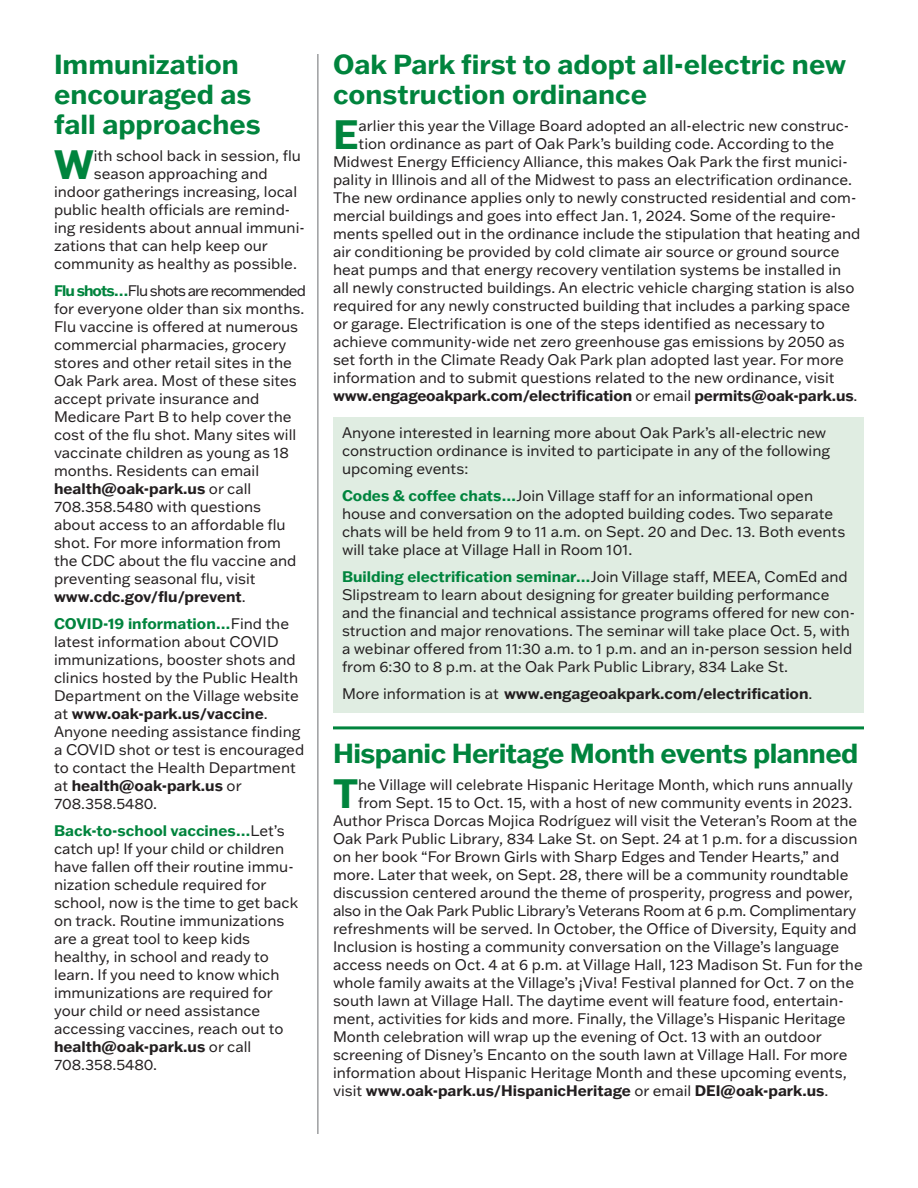
<style>
.page{position:relative;width:918px;height:1188px;background:#fff}
.page>*{position:absolute;margin:0;border:0;box-sizing:border-box;transform-origin:0 0}
.t1{font:700 40.2px "Franklin Gothic ATF";color:#00843d}
.t2{font:700 27px/30px "Franklin Gothic ATF";color:#00843d}
.t3{font:700 27px "Franklin Gothic ATF";letter-spacing:-.02em;color:#00843d}
.t4{font:15px/18px "Franklin Gothic ATF";color:#231f20}
.t5{font:700 15px "Franklin Gothic ATF";color:#231f20}
.t6{font:15px "Franklin Gothic ATF";letter-spacing:-.02em;color:#231f20}
.s1{font-weight:700;color:#00843d}
.s2{font-weight:700}
.s3{font-weight:400}
</style>
<div class="page">
<hr style="left:318px;top:54px;width:1px;height:1080px;background:#6c6d70">
<div style="left:333px;top:417px;width:531px;height:296px;background:#e0ede2"></div>
<hr style="left:333px;top:726px;width:531px;height:3px;background:#00843d">
<h2 class="t2" style="left:54px;top:49px;width:208px">Immunization encouraged as fall approaches</h2>
<h1 class="t1" style="left:54px;top:138px;width:41px">W</h1>
<p class="t4" style="left:94px;top:146px;width:209px">ith school back in session, flu</p>
<p class="t4" style="left:94px;top:164px;width:175px">season approaching and</p>
<p class="t4" style="left:54px;top:182px;width:245px">indoor gatherings increasing, local</p>
<p class="t4" style="left:54px;top:200px;width:238px">public health officials are remind-</p>
<p class="t4" style="left:54px;top:218px;width:252px">ing residents about annual immuni-</p>
<p class="t4" style="left:54px;top:236px;width:215px">zations that can help keep our</p>
<p class="t4" style="left:54px;top:254px;width:244px">community as healthy as possible.</p>
<p class="t4" style="left:54px;top:281px;width:253px"><span class="s1">Flu shots…</span>Flu shots are recommended for everyone older than six months.<br>Flu vaccine is offered at numerous commercial pharmacies, grocery stores and other retail sites in the<br>Oak Park area. Most of these sites accept private insurance and<br>Medicare Part B to help cover the cost of the flu shot. Many sites will vaccinate children as young as 18 months. Residents can email <span class="s2">health@oak-park.us</span> or call<br>708.358.5480 with questions about access to an affordable flu shot. For more information from the CDC about the flu vaccine and preventing seasonal flu, visit <span class="s2">www.cdc.gov/flu/prevent</span>.</p>
<p class="t4" style="left:54px;top:614px;width:252px"><span class="s1">COVID-19 information…</span>Find the latest information about COVID immunizations, booster shots and clinics hosted by the Public Health<br>Department on the Village website at <span class="s2">www.oak-park.us/vaccine</span>.<br>Anyone needing assistance finding a COVID shot or test is encouraged to contact the Health Department at <span class="s2">health@oak-park.us</span> or<br>708.358.5480.</p>
<p class="t4" style="left:54px;top:821px;width:246px"><span class="s1">Back-to-school vaccines…</span>Let’s catch up! If your child or children have fallen off their routine immu&shy;nization schedule required for school, now is the time to get back on track. Routine immunizations are a great tool to keep kids healthy, in school and ready to learn. If you need to know which immunizations are required for your child or need assistance accessing vaccines, reach out to <span class="s2">health@oak-park.us</span> or call<br>708.358.5480.</p>
<h2 class="t2" style="left:333px;top:49px;width:515px">Oak Park first to adopt all-electric new construction ordinance</h2>
<h1 class="t1" style="left:333px;top:108px;width:27px">E</h1>
<p class="t4" style="left:359px;top:116px;width:492px">arlier this year the Village Board adopted an all-electric new construc-</p>
<p class="t4" style="left:359px;top:134px;width:477px">tion ordinance as part of Oak Park’s building code. According to the</p>
<p class="t4" style="left:333px;top:152px;width:516px">Midwest Energy Efficiency Alliance, this makes Oak Park the first munici-</p>
<p class="t4" style="left:333px;top:170px;width:521px">pality in Illinois and all of the Midwest to pass an electrification ordinance.</p>
<p class="t4" style="left:333px;top:188px;width:525px">The new ordinance applies only to newly constructed residential and com-</p>
<p class="t4" style="left:333px;top:206px;width:505px">mercial buildings and goes into effect Jan. 1, 2024. Some of the require-</p>
<p class="t4" style="left:333px;top:224px;width:529px">ments spelled out in the ordinance include the stipulation that heating and</p>
<p class="t4" style="left:333px;top:242px;width:508px">air conditioning be provided by cold climate air source or ground source</p>
<p class="t4" style="left:333px;top:260px;width:510px">heat pumps and that energy recovery ventilation systems be installed in</p>
<p class="t4" style="left:333px;top:278px;width:523px">all newly constructed buildings. An electric vehicle charging station is also</p>
<p class="t4" style="left:333px;top:296px;width:519px">required for any newly constructed building that includes a parking space</p>
<p class="t4" style="left:333px;top:314px;width:494px">or garage. Electrification is one of the steps identified as necessary to</p>
<p class="t4" style="left:333px;top:332px;width:513px">achieve community-wide net zero greenhouse gas emissions by 2050 as</p>
<p class="t4" style="left:333px;top:350px;width:512px">set forth in the Climate Ready Oak Park plan adopted last year. For more</p>
<p class="t4" style="left:333px;top:368px;width:503px">information and to submit questions related to the new ordinance, visit</p>
<p class="t5" style="left:333px;top:386px;width:526px">www.engageoakpark.com/electrification <span class="s3">or email</span> permits@oak-park.us<span class="s3">.</span></p>
<p class="t4" style="left:342px;top:423px;width:490px">Anyone interested in learning more about Oak Park’s all-electric new construction ordinance is invited to participate in any of the following upcoming events:</p>
<p class="t4" style="left:342px;top:486px;width:505px"><span class="s1">Codes &amp; coffee chats…</span>Join Village staff for an informational open house and conversation on the adopted building codes. Two separate chats will be held from 9 to 11 a.m. on Sept. 20 and Dec. 13. Both events will take place at Village Hall in Room 101.</p>
<p class="t4" style="left:342px;top:567px;width:515px"><span class="s1">Building electrification seminar…</span>Join Village staff, MEEA, ComEd and Slipstream to learn about designing for greater building performance and the financial and technical assistance programs offered for new con&shy;struction and major renovations. The seminar will take place Oct. 5, with a webinar offered from 11:30 a.m. to 1 p.m. and an in-person session held from 6:30 to 8 p.m. at the Oak Park Public Library, 834 Lake St.</p>
<p class="t5" style="left:342px;top:683px;width:472px"><span class="s3">More information is at</span> www.engageoakpark.com/electrification<span class="s3">.</span></p>
<h2 class="t3" style="left:333px;top:735px;width:527px">Hispanic Heritage Month events planned</h2>
<h1 class="t1" style="left:333px;top:767px;width:27px">T</h1>
<p class="t4" style="left:358px;top:775px;width:496px">he Village will celebrate Hispanic Heritage Month, which runs annually</p>
<p class="t4" style="left:358px;top:793px;width:496px">from Sept. 15 to Oct. 15, with a host of new community events in 2023.</p>
<p class="t4" style="left:333px;top:811px;width:526px">Author Prisca Dorcas Mojica Rodríguez will visit the Veteran’s Room at the</p>
<p class="t4" style="left:333px;top:829px;width:526px">Oak Park Public Library, 834 Lake St. on Sept. 24 at 1 p.m. for a discussion</p>
<p class="t4" style="left:333px;top:847px;width:508px">on her book “For Brown Girls with Sharp Edges and Tender Hearts,” and</p>
<p class="t4" style="left:333px;top:865px;width:517px">more. Later that week, on Sept. 28, there will be a community roundtable</p>
<p class="t4" style="left:333px;top:883px;width:522px">discussion centered around the theme of prosperity, progress and power,</p>
<p class="t6" style="left:333px;top:901px;width:525px">also in the Oak Park Public Library’s Veterans Room at 6 p.m. Complimentary</p>
<p class="t4" style="left:333px;top:919px;width:525px">refreshments will be served. In October, the Office of Diversity, Equity and</p>
<p class="t4" style="left:333px;top:937px;width:508px">Inclusion is hosting a community conversation on the Village’s language</p>
<p class="t4" style="left:333px;top:955px;width:531px">access needs on Oct. 4 at 6 p.m. at Village Hall, 123 Madison St. Fun for the</p>
<p class="t4" style="left:333px;top:973px;width:523px">whole family awaits at the Village’s ¡Viva! Festival planned for Oct. 7 on the</p>
<p class="t4" style="left:333px;top:991px;width:512px">south lawn at Village Hall. The daytime event will feature food, entertain-</p>
<p class="t4" style="left:333px;top:1009px;width:514px">ment, activities for kids and more. Finally, the Village’s Hispanic Heritage</p>
<p class="t4" style="left:333px;top:1027px;width:490px">Month celebration will wrap up the evening of Oct. 13 with an outdoor</p>
<p class="t4" style="left:333px;top:1045px;width:516px">screening of Disney’s Encanto on the south lawn at Village Hall. For more</p>
<p class="t4" style="left:333px;top:1063px;width:515px">information about Hispanic Heritage Month and these upcoming events,</p>
<p class="t5" style="left:333px;top:1081px;width:497px"><span class="s3">visit</span> www.oak-park.us/HispanicHeritage <span class="s3">or email</span> DEI@oak-park.us<span class="s3">.</span></p>
</div>
